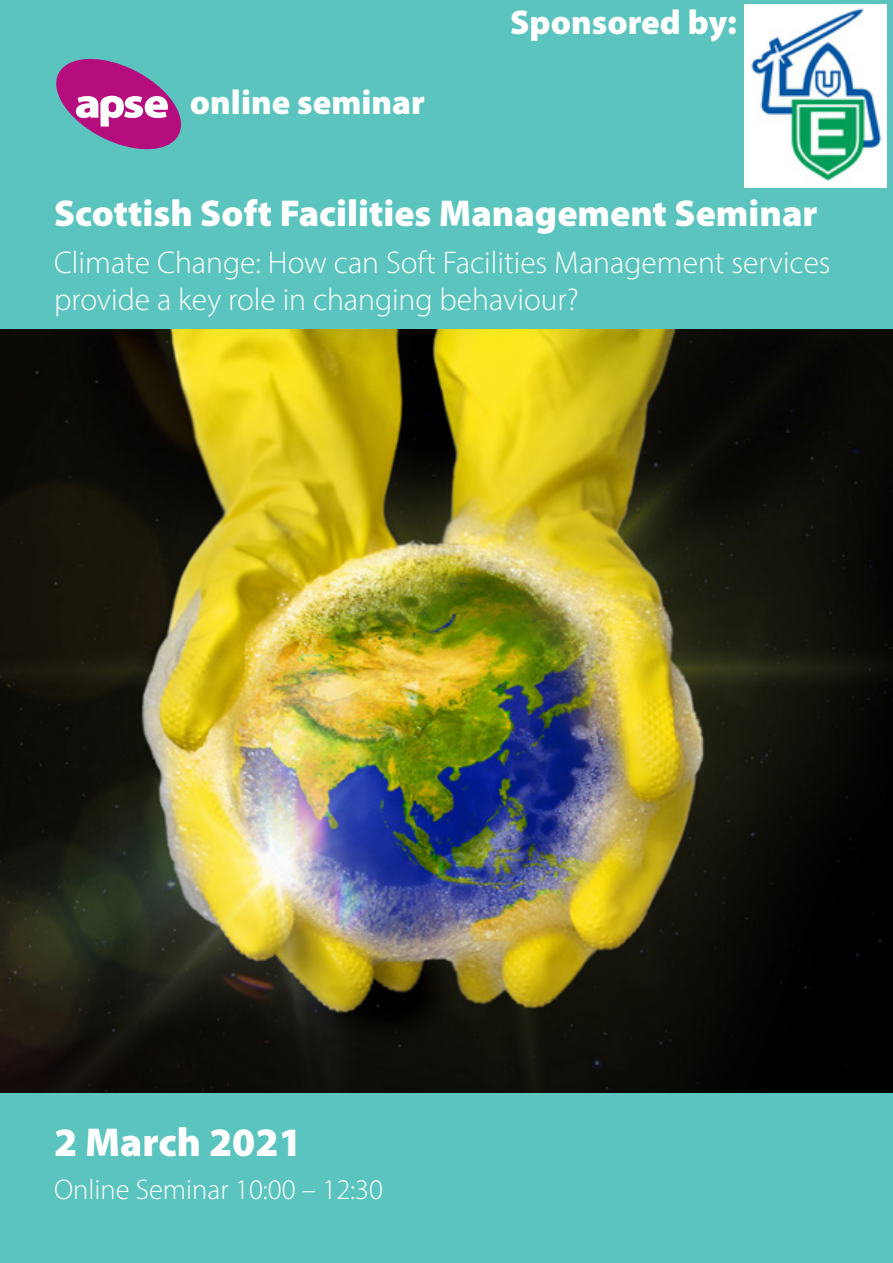
<style>
.page{position:relative;width:893px;height:1263px;background:#fff}
.page>*{position:absolute;margin:0;border:0;box-sizing:border-box;transform-origin:0 0}
.t1{font:900 40.5px "Myriad Pro";color:#fff}
.t2{font:900 37.5px "Myriad Pro";color:#fff}
.t3{font:900 34.5px "Myriad Pro";color:#fff}
.t4{font:700 32.85px "Myriad Pro";color:#fff}
.t5{font:300 31.5px/37.8px "Myriad Pro";color:#fff}
.t6{font:300 28.5px "Myriad Pro";color:#fff}
</style>
<div class="page">
<div style="left:0;top:1092px;width:893px;height:171px;background:#5bc4be"></div>
<div style="left:0;top:0;width:893px;height:332px;background:#5bc4be"></div>
<svg style="left:56px;top:58px;width:125px;height:92px"></svg>
<img style="left:0;top:330px;width:893px;height:762px">
<img style="left:744px;top:4px;width:143px;height:184px">
<p class="t3" style="left:190px;top:83px;width:236px">online seminar</p>
<p class="t4" style="left:192px;top:81px;width:133px">seminars</p>
<p class="t3" style="left:510px;top:3px;width:228px">Sponsored by:</p>
<p class="t2" style="left:54px;top:192px;width:765px">Scottish Soft Facilities Management Seminar</p>
<p class="t5" style="left:54px;top:243px;width:778px">Climate Change: How can Soft Facilities Management services provide a key role in changing behaviour?</p>
<p class="t1" style="left:54px;top:1119px;width:249px">2 March 2021</p>
<p class="t6" style="left:54px;top:1172px;width:331px">Online Seminar 10:00 – 12:30</p>
</div>
